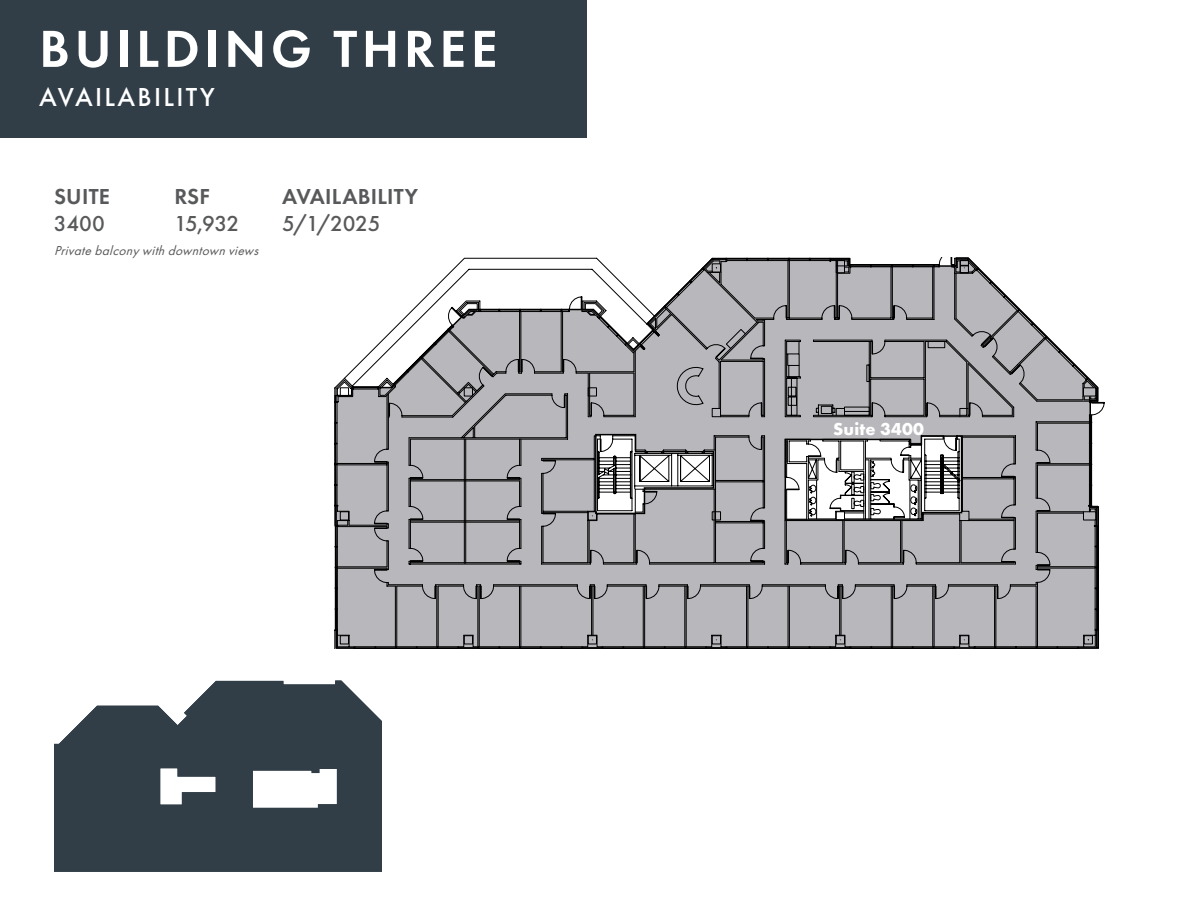
<style>
.page{position:relative;width:1188px;height:918px;background:#fff}
.page>*{position:absolute;margin:0;border:0;box-sizing:border-box;transform-origin:0 0}
.t1{font:600 54px "Futura PT";letter-spacing:.085em;color:#fff}
.t2{font:500 27px "Futura PT";letter-spacing:.085em;color:#fff}
.t3{font:600 22.5px "Futura PT";letter-spacing:.01em;color:#58595b}
.t4{font:500 22.5px "Futura PT";letter-spacing:-.015em;color:#58595b}
.t5{font:700 18px "Futura PT";letter-spacing:.01em;color:#fff}
.t6{font:italic 13.5px "Futura PT";color:#58595b}
</style>
<div class="page">
<div style="left:0;top:0;width:587px;height:137px;background:#313e48"></div>
<svg style="left:54px;top:681px;width:327px;height:191px"></svg>
<svg style="left:388px;top:326px;width:708px;height:321px"></svg>
<svg style="left:337px;top:260px;width:700px;height:327px"></svg>
<svg style="left:374px;top:340px;width:676px;height:259px"></svg>
<svg style="left:374px;top:366px;width:330px;height:148px"></svg>
<h1 class="t1" style="left:39px;top:15px;width:460px">BUILDING THREE</h1>
<h2 class="t2" style="left:39px;top:81px;width:177px">AVAILABILITY</h2>
<h3 class="t3" style="left:54px;top:182px;width:57px">SUITE</h3>
<h3 class="t4" style="left:54px;top:210px;width:52px">3400</h3>
<h3 class="t3" style="left:174px;top:182px;width:37px">RSF</h3>
<h3 class="t4" style="left:174px;top:210px;width:67px">15,932</h3>
<p class="t6" style="left:54px;top:243px;width:210px">Privatebalconywithdowntownviews</p>
<h3 class="t3" style="left:282px;top:182px;width:137px">AVAILABILITY</h3>
<h3 class="t4" style="left:282px;top:210px;width:100px">5/1/2025</h3>
<h3 class="t5" style="left:833px;top:417px;width:92px">Suite 3400</h3>
</div>
